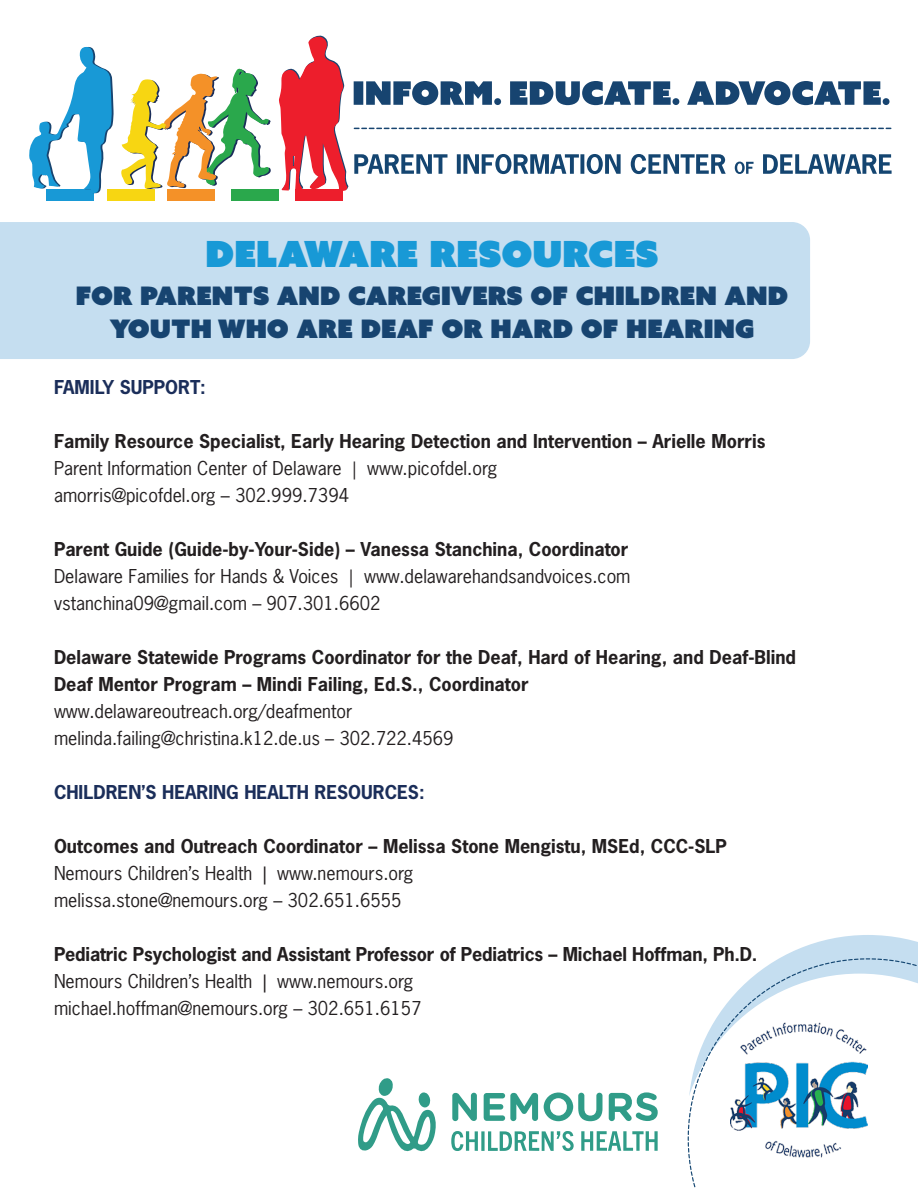
<style>
.page{position:relative;width:918px;height:1188px;background:#fff}
.page>*{position:absolute;margin:0;border:0;box-sizing:border-box;transform-origin:0 0}
.t1{font:36px "Azo Sans Uber";color:#1899d6}
.t2{font:25.5px/33px "Azo Sans Uber";color:#174470;text-align:center}
.t3{font:18px "News Gothic Std";color:#231f20}
.t4{font:700 18px "News Gothic Std";color:#231f20}
.t5{font:700 18px "News Gothic Std";color:#1b2e5a}
.s1{font-family:"Minion Pro"}
</style>
<div class="page">
<svg style="left:780px;top:935px;width:138px;height:23px;fill:#c5def0"></svg>
<div style="left:0;top:222px;width:810px;height:137px;background:#c5def0"></div>
<svg style="left:687px;top:958px;width:231px;height:230px"></svg>
<div style="left:47px;top:189px;width:47px;height:12px;background:#1899d6"></div>
<div style="left:107px;top:189px;width:48px;height:11px;background:#f7d612"></div>
<div style="left:168px;top:189px;width:47px;height:11px;background:#f49128"></div>
<div style="left:232px;top:189px;width:47px;height:12px;background:#2aa84c"></div>
<div style="left:295px;top:189px;width:47px;height:12px;background:#ed1e2c"></div>
<svg style="left:121px;top:68px;width:150px;height:122px"></svg>
<svg style="left:29px;top:47px;width:85px;height:147px"></svg>
<svg style="left:279px;top:35px;width:613px;height:157px"></svg>
<svg style="left:358px;top:1078px;width:300px;height:74px"></svg>
<p class="t1" style="left:206px;top:230px;width:455px">DELAWARE RESOURCES</p>
<p class="t2" style="left:76px;top:279px;width:714px">FOR PARENTS AND CAREGIVERS OF CHILDREN AND<br>YOUTH WHO ARE DEAF OR HARD OF HEARING</p>
<p class="t5" style="left:54px;top:375px;width:153px">FAMILY SUPPORT:</p>
<p class="t4" style="left:54px;top:429px;width:713px">Family Resource Specialist, Early Hearing Detection and Intervention – Arielle Morris</p>
<p class="t3" style="left:54px;top:457px;width:445px">Parent Information Center of Delaware <span class="s1">|</span> www.picofdel.org</p>
<p class="t3" style="left:54px;top:484px;width:297px">amorris@picofdel.org – 302.999.7394</p>
<p class="t4" style="left:54px;top:537px;width:576px">Parent Guide (Guide-by-Your-Side) – Vanessa Stanchina, Coordinator</p>
<p class="t3" style="left:54px;top:565px;width:578px">Delaware Families for Hands &amp; Voices <span class="s1">|</span> www.delawarehandsandvoices.com</p>
<p class="t3" style="left:54px;top:592px;width:328px">vstanchina09@gmail.com – 907.301.6602</p>
<p class="t4" style="left:54px;top:645px;width:744px">Delaware Statewide Programs Coordinator for the Deaf, Hard of Hearing, and Deaf-Blind</p>
<p class="t4" style="left:54px;top:672px;width:476px">Deaf Mentor Program – Mindi Failing, Ed.S., Coordinator</p>
<p class="t3" style="left:54px;top:700px;width:300px">www.delawareoutreach.org/deafmentor</p>
<p class="t3" style="left:54px;top:727px;width:401px">melinda.failing@christina.k12.de.us – 302.722.4569</p>
<p class="t5" style="left:54px;top:780px;width:372px">CHILDREN’S HEARING HEALTH RESOURCES:</p>
<p class="t4" style="left:54px;top:834px;width:674px">Outcomes and Outreach Coordinator – Melissa Stone Mengistu, MSEd, CCC-SLP</p>
<p class="t3" style="left:54px;top:862px;width:361px">Nemours Children’s Health | www.nemours.org</p>
<p class="t3" style="left:54px;top:889px;width:349px">melissa.stone@nemours.org – 302.651.6555</p>
<p class="t4" style="left:54px;top:942px;width:705px">Pediatric Psychologist and Assistant Professor of Pediatrics – Michael Hoffman, Ph.D.</p>
<p class="t3" style="left:54px;top:970px;width:361px">Nemours Children’s Health | www.nemours.org</p>
<p class="t3" style="left:54px;top:997px;width:369px">michael.hoffman@nemours.org – 302.651.6157</p>
</div>
